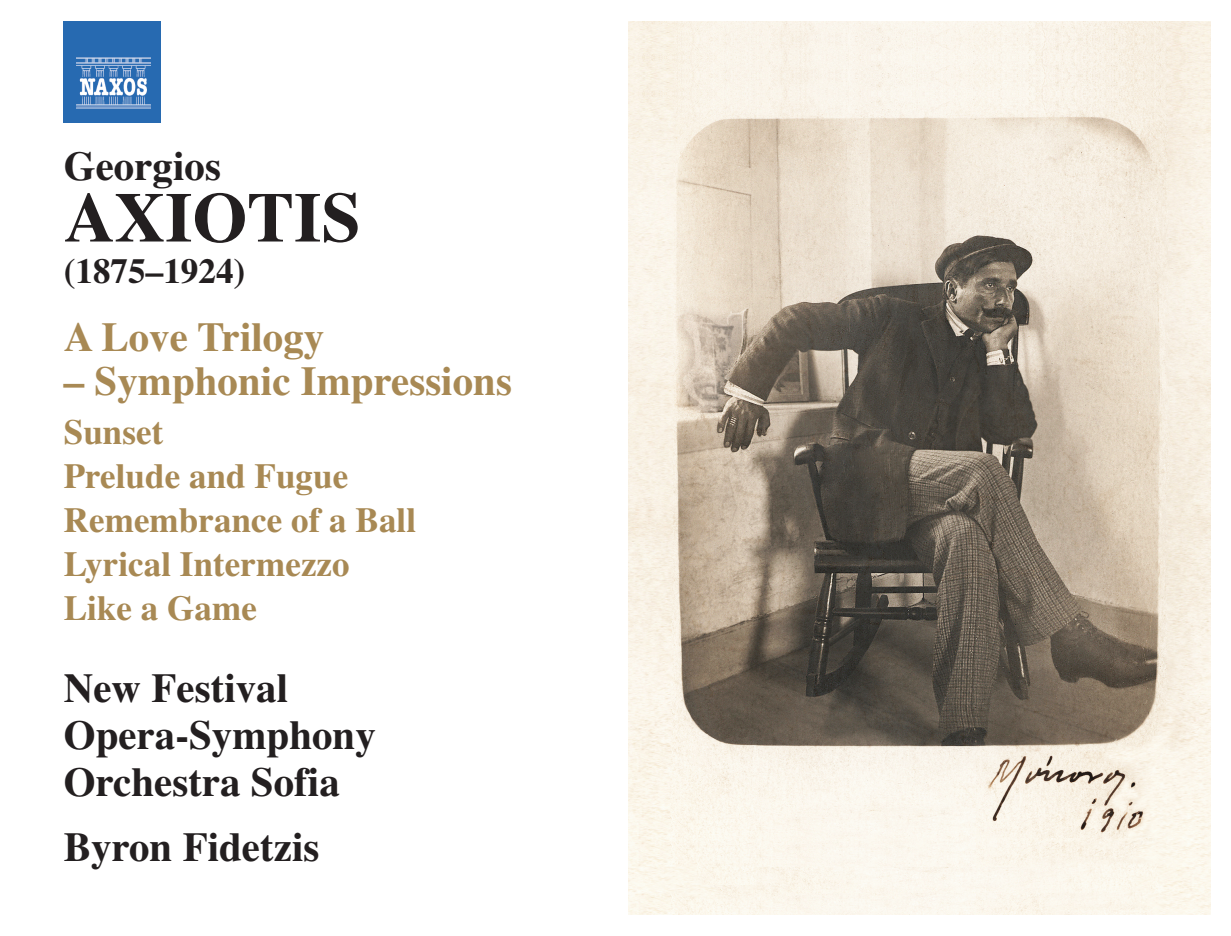
<style>
.page{position:relative;width:1231px;height:936px;background:#fff}
.page>*{position:absolute;margin:0;border:0;box-sizing:border-box;transform-origin:0 0}
.t1{font:700 70.2px "Times";color:#231f20}
.t2{font:700 40.95px/46.8px "Times";color:#231f20}
.t3{font:700 40.95px "Times";color:#a88954}
.t4{font:700 35.1px/44px "Times";color:#a88954}
.t5{font:700 35.1px "Times";color:#231f20}
</style>
<div class="page">
<img style="left:629px;top:21px;width:581px;height:893px">
<div style="left:64px;top:21px;width:97px;height:102px;background:#276ab1"></div>
<img style="left:76px;top:58px;width:74px;height:50px">
<p class="t2" style="left:64px;top:142px;width:159px">Georgios</p>
<h1 class="t1" style="left:64px;top:176px;width:298px">AXIOTIS</h1>
<p class="t5" style="left:64px;top:250px;width:183px">(1875–1924)</p>
<p class="t3" style="left:64px;top:312px;width:262px">A Love Trilogy</p>
<p class="t3" style="left:64px;top:356px;width:449px">– Symphonic Impressions</p>
<p class="t4" style="left:64px;top:410px;width:354px">Sunset<br>Prelude and Fugue<br>Remembrance of a Ball<br>Lyrical Intermezzo<br>Like a Game</p>
<p class="t2" style="left:64px;top:664px;width:314px">New Festival<br>Opera-Symphony<br>Orchestra Sofia</p>
<p class="t2" style="left:64px;top:822px;width:257px">Byron Fidetzis</p>
</div>
